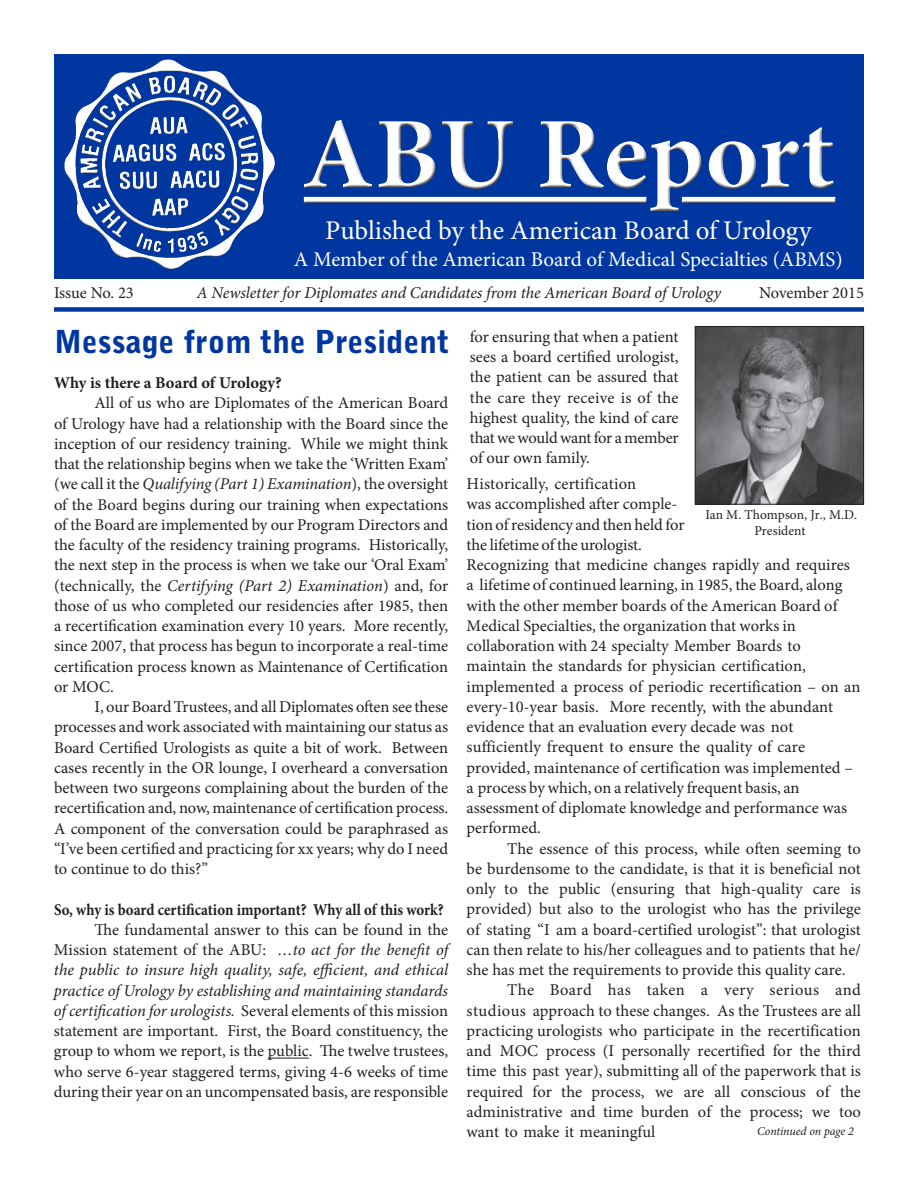
<style>
.page{position:relative;width:918px;height:1188px;background:#fff}
.page>*{position:absolute;margin:0;border:0;box-sizing:border-box;transform-origin:0 0}
.t1{font:700 102px "Minion Pro";letter-spacing:.005em;color:#fff}
.Headline__Bell{font:900 31.5px "Bell Gothic Std";color:#0036a0}
.t2{font:27px "Minion Pro";letter-spacing:-.005em;color:#fff}
.t3{font:21px "Minion Pro";color:#fff}
.Body_Text{font:16.5px/20.2px "Minion Pro";color:#231f20;text-align:justify}
.t4{font:italic 16.5px "Minion Pro";letter-spacing:-.01em;color:#231f20}
.t5{font:700 16.5px "Minion Pro";color:#231f20;scale:.9 1}
.Body_Text-2{font:16.5px "Minion Pro";letter-spacing:.025em;color:#231f20}
.t6{font:700 16.5px "Minion Pro";color:#231f20}
.Body_Text-3{font:13.5px/16px "Minion Pro";color:#231f20;text-align:center}
.t7{font:italic 12px "Minion Pro";letter-spacing:-.01em;color:#231f20}
.s1{font-style:italic}
</style>
<div class="page">
<hr style="left:268px;top:1058px;width:41px;height:1px;background:#231f20">
<img style="left:697px;top:328px;width:165px;height:175px">
<div style="left:695px;top:326px;width:169px;height:179px;border:1px solid #231f20"></div>
<div style="left:54px;top:54px;width:810px;height:224px;background:#0036a0"></div>
<div style="left:54px;top:307px;width:810px;height:5px;background:#0036a0"></div>
<div style="left:301px;top:119px;width:537px;height:95px;background:#231f20;opacity:.75"></div>
<div style="left:302px;top:196px;width:346px;height:9px;background:#231f20;opacity:.75"></div>
<div style="left:680px;top:196px;width:157px;height:9px;background:#231f20;opacity:.75"></div>
<div style="left:64px;top:59px;width:211px;height:200px;background:#fff;opacity:.75"></div>
<div style="left:65px;top:71px;width:211px;height:199px;background:#231f20;opacity:.75"></div>
<h1 class="t1" style="left:302px;top:83px;width:535px">ABU Report</h1>
<p class="t2" style="left:325px;top:212px;width:488px">Published by the American Board of Urology</p>
<p class="t3" style="left:294px;top:245px;width:550px">A Member of the American Board of Medical Specialties (ABMS)</p>
<p class="Body_Text" style="left:54px;top:283px;width:81px">Issue No. 23</p>
<p class="t4" style="left:197px;top:281px;width:526px">A Newsletter for Diplomates and Candidates from the American Board of Urology</p>
<p class="Body_Text" style="left:759px;top:283px;width:106px">November 2015</p>
<p class="Headline__Bell" style="left:54px;top:323px;width:397px">Message from the President</p>
<p class="t6" style="left:54px;top:371px;width:229px">Why is there a Board of Urology?</p>
<p class="Body_Text" style="left:54px;top:393px;width:396px;text-indent:41px">All of us who are Diplomates of the American Board of Urology have had a relationship with the Board since the inception of our residency training. While we might think that the relationship begins when we take the ‘Written Exam’ (we call it the <span class="s1">Qualifying (Part 1) Examination</span>), the oversight of the Board begins during our training when expectations of the Board are implemented by our Program Directors and the faculty of the residency training programs. Historically, the next step in the process is when we take our ‘Oral Exam’ (technically, the <span class="s1">Certifying (Part 2) Examination</span>) and, for those of us who completed our residencies after 1985, then a recertification examination every 10 years. More recently, since 2007, that process has begun to incorporate a real-time certification process known as Maintenance of Certification or MOC.</p>
<p class="Body_Text" style="left:54px;top:697px;width:396px;text-indent:41px">I, our Board Trustees, and all Diplomates often see these processes and work associated with maintaining our status as Board Certified Urologists as quite a bit of work. Between cases recently in the OR lounge, I overheard a conversation between two surgeons complaining about the burden of the recertification and, now, maintenance of certification process.<br>A component of the conversation could be paraphrased as “I’ve been certified and practicing for xx years; why do I need to continue to do this?”</p>
<p class="t5" style="left:54px;top:898px;width:435px">So, why is board certification important? Why all of this work?</p>
<p class="Body_Text" style="left:54px;top:920px;width:396px;text-indent:41px">The fundamental answer to this can be found in the Mission statement of the ABU: <span class="s1">…to act for the benefit of the public to insure high quality, safe, efficient, and ethical practice of Urology by establishing and maintaining standards of certification for urologists.</span> Several elements of this mission statement are important. First, the Board constituency, the group to whom we report, is the public. The twelve trustees, who serve 6-year staggered terms, giving 4-6 weeks of time during their year on an uncompensated basis, are responsible</p>
<p class="Body_Text" style="left:470px;top:326px;width:210px">for ensuring that when a patient sees a board certified urologist, the patient can be assured that the care they receive is of the highest quality, the kind of care that we would want for a member of our own family.</p>
<p class="Body_Text" style="left:467px;top:473px;width:171px">Historically, certification</p>
<p class="Body_Text" style="left:467px;top:494px;width:212px">was accomplished after comple-</p>
<p class="Body_Text" style="left:467px;top:514px;width:219px">tion of residency and then held for</p>
<p class="Body_Text" style="left:467px;top:534px;width:177px">the lifetime of the urologist.</p>
<p class="Body_Text" style="left:467px;top:555px;width:385px">Recognizing that medicine changes rapidly and requires</p>
<p class="Body_Text" style="left:467px;top:575px;width:377px">a lifetime of continued learning, in 1985, the Board, along</p>
<p class="Body_Text" style="left:467px;top:595px;width:372px">with the other member boards of the American Board of</p>
<p class="Body_Text" style="left:467px;top:616px;width:331px">Medical Specialties, the organization that works in</p>
<p class="Body_Text" style="left:467px;top:636px;width:336px">collaboration with 24 specialty Member Boards to</p>
<p class="Body_Text" style="left:467px;top:656px;width:341px">maintain the standards for physician certification,</p>
<p class="Body_Text" style="left:467px;top:676px;width:395px">implemented a process of periodic recertification – on an</p>
<p class="Body_Text" style="left:467px;top:697px;width:368px">every-10-year basis. More recently, with the abundant</p>
<p class="Body_Text" style="left:467px;top:717px;width:328px">evidence that an evaluation every decade was not</p>
<p class="Body_Text" style="left:467px;top:737px;width:340px">sufficiently frequent to ensure the quality of care</p>
<p class="Body_Text" style="left:467px;top:757px;width:388px">provided, maintenance of certification was implemented –</p>
<p class="Body_Text" style="left:467px;top:778px;width:335px">a process by which, on a relatively frequent basis, an</p>
<p class="Body_Text" style="left:467px;top:798px;width:382px">assessment of diplomate knowledge and performance was</p>
<p class="Body_Text" style="left:467px;top:818px;width:76px">performed.</p>
<p class="Body_Text" style="left:507px;top:838px;width:355px">The essence of this process, while often seeming to</p>
<p class="Body_Text" style="left:467px;top:858px;width:396px">be burdensome to the candidate, is that it is beneficial not</p>
<p class="Body_Text" style="left:467px;top:879px;width:396px">only to the public (ensuring that high-quality care is</p>
<p class="Body_Text" style="left:467px;top:899px;width:396px">provided) but also to the urologist who has the privilege</p>
<p class="Body_Text" style="left:467px;top:919px;width:396px">of stating “I am a board-certified urologist”: that urologist</p>
<p class="Body_Text" style="left:467px;top:940px;width:396px">can then relate to his/her colleagues and to patients that he/</p>
<p class="Body_Text" style="left:467px;top:960px;width:380px">she has met the requirements to provide this quality care.</p>
<p class="Body_Text-2" style="left:507px;top:979px;width:355px">The Board has taken a very serious and</p>
<p class="Body_Text" style="left:467px;top:1000px;width:396px">studious approach to these changes. As the Trustees are all</p>
<p class="Body_Text" style="left:467px;top:1021px;width:396px">practicing urologists who participate in the recertification</p>
<p class="Body_Text" style="left:467px;top:1041px;width:396px">and MOC process (I personally recertified for the third</p>
<p class="Body_Text" style="left:467px;top:1061px;width:396px">time this past year), submitting all of the paperwork that is</p>
<p class="Body_Text" style="left:467px;top:1081px;width:396px">required for the process, we are all conscious of the</p>
<p class="Body_Text" style="left:467px;top:1102px;width:396px">administrative and time burden of the process; we too</p>
<p class="Body_Text" style="left:467px;top:1122px;width:190px">want to make it meaningful</p>
<p class="Body_Text-3" style="left:705px;top:507px;width:153px">Ian M. Thompson, Jr., M.D.<br>President</p>
<p class="t7" style="left:757px;top:1123px;width:98px">Continued on page 2</p>
</div>
